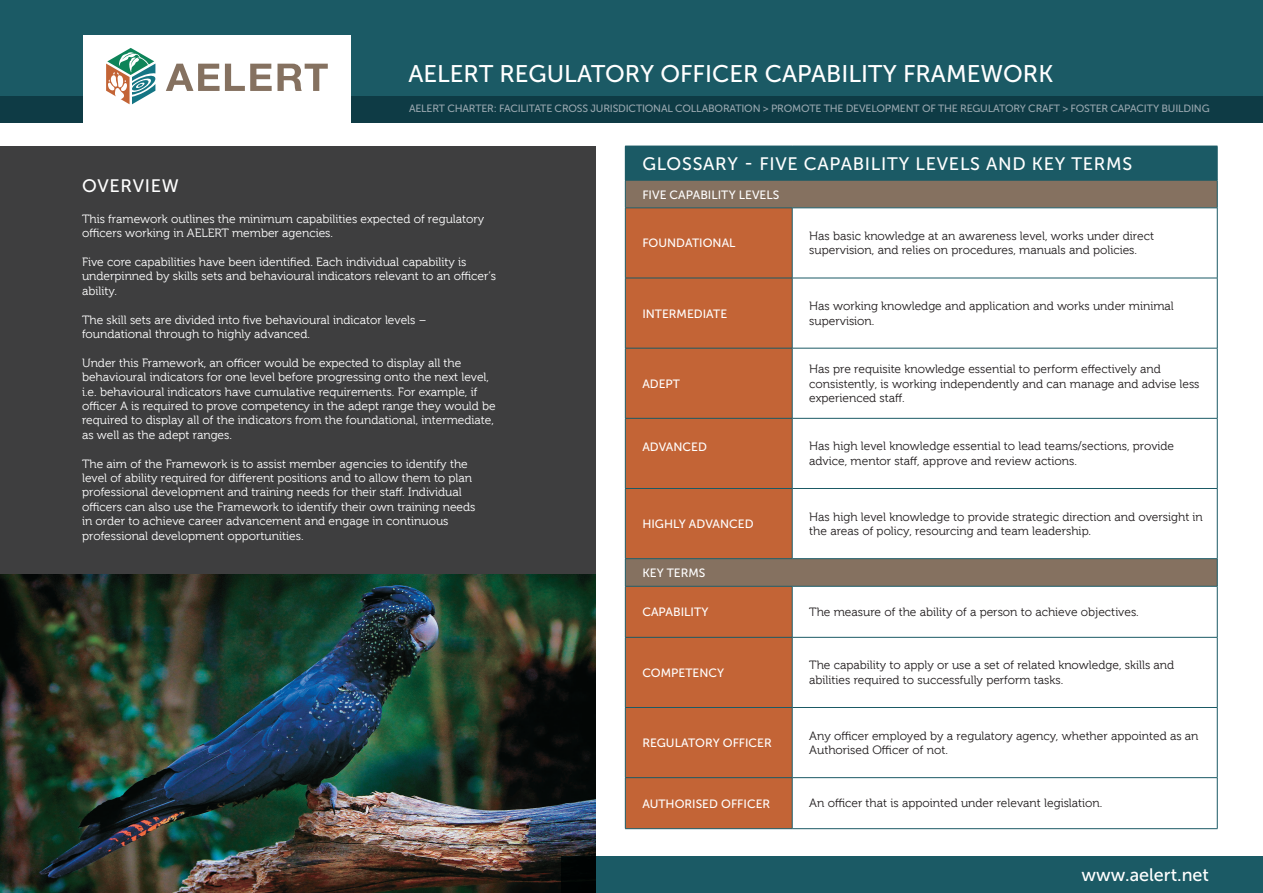
<style>
.page{position:relative;width:1263px;height:893px;background:#fff}
.page>*{position:absolute;margin:0;border:0;box-sizing:border-box;transform-origin:0 0}
.t1{font:24px "Museo Sans 500";color:#fff}
.t2{font:18px "Museo Sans 500";letter-spacing:.04em;color:#fff}
.t3{font:18px "Museo Sans 500";color:#fff}
.t4{font:12px/14.4px "Museo 300";color:#fff}
.t5{font:12px/14.4px "Museo 300";color:#231f20}
.t6{font:12px "Museo Sans 500";color:#fff}
.t7{font:10.5px "Museo Sans 500";letter-spacing:-.02em;color:#97a6ae}
</style>
<div class="page">
<div style="left:0;top:146px;width:595px;height:429px;background:#3e3e3f"></div>
<div style="left:0;top:0;width:1263px;height:123px;background:#1b5a65"></div>
<div style="left:0;top:96px;width:1263px;height:27px;background:#0e3b45"></div>
<div style="left:83px;top:36px;width:267px;height:99px;background:#fff"></div>
<svg style="left:166px;top:64px;width:162px;height:27px"></svg>
<svg style="left:106px;top:48px;width:50px;height:56px"></svg>
<div style="left:625px;top:146px;width:592px;height:34px;background:#1b5a65"></div>
<div style="left:626px;top:181px;width:591px;height:27px;background:#857160"></div>
<div style="left:626px;top:209px;width:166px;height:619px;background:#c36436"></div>
<svg style="left:792px;top:209px;width:425px;height:619px"></svg>
<hr style="left:1217px;top:146px;width:1px;height:34px;background:#1b5a65">
<hr style="left:625px;top:180px;width:167px;height:1px;background:#1b5a65">
<svg style="left:625px;top:181px;width:1px;height:27px"></svg>
<hr style="left:792px;top:180px;width:425px;height:1px;background:#1b5a65">
<svg style="left:1217px;top:180px;width:1px;height:28px"></svg>
<hr style="left:625px;top:208px;width:167px;height:1px;background:#1b5a65">
<hr style="left:625px;top:208px;width:1px;height:70px;background:#1b5a65">
<hr style="left:792px;top:208px;width:425px;height:1px;background:#1b5a65">
<hr style="left:792px;top:208px;width:1px;height:70px;background:#1b5a65">
<hr style="left:1217px;top:208px;width:1px;height:70px;background:#1b5a65">
<hr style="left:625px;top:278px;width:167px;height:1px;background:#1b5a65">
<hr style="left:625px;top:278px;width:1px;height:70px;background:#1b5a65">
<hr style="left:792px;top:278px;width:425px;height:1px;background:#1b5a65">
<hr style="left:792px;top:278px;width:1px;height:70px;background:#1b5a65">
<hr style="left:1217px;top:278px;width:1px;height:70px;background:#1b5a65">
<hr style="left:625px;top:348px;width:167px;height:1px;background:#1b5a65">
<hr style="left:625px;top:348px;width:1px;height:70px;background:#1b5a65">
<hr style="left:792px;top:348px;width:425px;height:1px;background:#1b5a65">
<hr style="left:792px;top:348px;width:1px;height:70px;background:#1b5a65">
<hr style="left:1217px;top:348px;width:1px;height:70px;background:#1b5a65">
<hr style="left:625px;top:418px;width:167px;height:1px;background:#1b5a65">
<hr style="left:625px;top:419px;width:1px;height:69px;background:#1b5a65">
<hr style="left:792px;top:418px;width:425px;height:1px;background:#1b5a65">
<hr style="left:792px;top:419px;width:1px;height:69px;background:#1b5a65">
<hr style="left:1217px;top:419px;width:1px;height:69px;background:#1b5a65">
<hr style="left:625px;top:488px;width:167px;height:1px;background:#1b5a65">
<hr style="left:625px;top:489px;width:1px;height:69px;background:#1b5a65">
<hr style="left:792px;top:488px;width:425px;height:1px;background:#1b5a65">
<hr style="left:792px;top:489px;width:1px;height:69px;background:#1b5a65">
<hr style="left:1217px;top:489px;width:1px;height:69px;background:#1b5a65">
<hr style="left:625px;top:558px;width:167px;height:1px;background:#1b5a65">
<svg style="left:625px;top:559px;width:1px;height:27px"></svg>
<hr style="left:792px;top:558px;width:425px;height:1px;background:#1b5a65">
<svg style="left:1217px;top:559px;width:1px;height:27px"></svg>
<hr style="left:625px;top:586px;width:167px;height:1px;background:#1b5a65">
<hr style="left:625px;top:586px;width:1px;height:51px;background:#1b5a65">
<hr style="left:792px;top:586px;width:425px;height:1px;background:#1b5a65">
<hr style="left:792px;top:586px;width:1px;height:51px;background:#1b5a65">
<hr style="left:1217px;top:586px;width:1px;height:51px;background:#1b5a65">
<hr style="left:625px;top:637px;width:167px;height:1px;background:#1b5a65">
<hr style="left:625px;top:637px;width:1px;height:70px;background:#1b5a65">
<hr style="left:792px;top:637px;width:425px;height:1px;background:#1b5a65">
<hr style="left:792px;top:637px;width:1px;height:70px;background:#1b5a65">
<hr style="left:1217px;top:637px;width:1px;height:70px;background:#1b5a65">
<hr style="left:625px;top:707px;width:167px;height:1px;background:#1b5a65">
<hr style="left:625px;top:708px;width:1px;height:69px;background:#1b5a65">
<hr style="left:792px;top:707px;width:425px;height:1px;background:#1b5a65">
<hr style="left:792px;top:708px;width:1px;height:69px;background:#1b5a65">
<hr style="left:1217px;top:708px;width:1px;height:69px;background:#1b5a65">
<hr style="left:625px;top:777px;width:167px;height:1px;background:#1b5a65">
<hr style="left:625px;top:778px;width:1px;height:50px;background:#1b5a65">
<hr style="left:792px;top:777px;width:425px;height:1px;background:#1b5a65">
<hr style="left:792px;top:778px;width:1px;height:50px;background:#1b5a65">
<hr style="left:1217px;top:778px;width:1px;height:50px;background:#1b5a65">
<hr style="left:625px;top:828px;width:167px;height:1px;background:#1b5a65">
<hr style="left:792px;top:828px;width:425px;height:1px;background:#1b5a65">
<img style="left:0;top:574px;width:595px;height:319px">
<div style="left:561px;top:857px;width:702px;height:36px;background:#1b5a65"></div>
<p class="t1" style="left:408px;top:60px;width:646px">AELERT REGULATORY OFFICER CAPABILITY FRAMEWORK</p>
<p class="t7" style="left:409px;top:102px;width:802px">AELERT CHARTER: FACILITATE CROSS JURISDICTIONAL COLLABORATION &gt; PROMOTE THE DEVELOPMENT OF THE REGULATORY CRAFT &gt; FOSTER CAPACITY BUILDING</p>
<p class="t2" style="left:82px;top:176px;width:98px">OVERVIEW</p>
<p class="t4" style="left:82px;top:212px;width:404px">This framework outlines the minimum capabilities expected of regulatory officers working in AELERT member agencies.</p>
<p class="t4" style="left:82px;top:255px;width:415px">Five core capabilities have been identified. Each individual capability is underpinned by skills sets and behavioural indicators relevant to an officer’s ability.</p>
<p class="t4" style="left:82px;top:312px;width:346px">The skill sets are divided into five behavioural indicator levels – foundational through to highly advanced.</p>
<p class="t4" style="left:82px;top:356px;width:415px">Under this Framework, an officer would be expected to display all the behavioural indicators for one level before progressing onto the next level, i.e. behavioural indicators have cumulative requirements. For example, if officer A is required to prove competency in the adept range they would be required to display all of the indicators from the foundational, intermediate, as well as the adept ranges.</p>
<p class="t4" style="left:82px;top:456px;width:395px">The aim of the Framework is to assist member agencies to identify the level of ability required for different positions and to allow them to plan professional development and training needs for their staff. Individual officers can also use the Framework to identify their own training needs in order to achieve career advancement and engage in continuous professional development opportunities.</p>
<p class="t2" style="left:642px;top:154px;width:491px">GLOSSARY - FIVE CAPABILITY LEVELS AND KEY TERMS</p>
<p class="t6" style="left:642px;top:188px;width:139px">FIVE CAPABILITY LEVELS</p>
<p class="t6" style="left:642px;top:237px;width:95px">FOUNDATIONAL</p>
<p class="t5" style="left:809px;top:229px;width:346px">Has basic knowledge at an awareness level, works under direct supervision, and relies on procedures, manuals and policies.</p>
<p class="t6" style="left:642px;top:307px;width:86px">INTERMEDIATE</p>
<p class="t5" style="left:809px;top:299px;width:366px">Has working knowledge and application and works under minimal supervision.</p>
<p class="t6" style="left:642px;top:377px;width:39px">ADEPT</p>
<p class="t5" style="left:809px;top:362px;width:392px">Has pre requisite knowledge essential to perform effectively and consistently, is working independently and can manage and advise less experienced staff.</p>
<p class="t6" style="left:642px;top:440px;width:66px">ADVANCED</p>
<p class="t5" style="left:809px;top:439px;width:366px">Has high level knowledge essential to lead teams/sections, provide advice, mentor staff, approve and review actions.</p>
<p class="t6" style="left:642px;top:517px;width:113px">HIGHLY ADVANCED</p>
<p class="t5" style="left:809px;top:510px;width:395px">Has high level knowledge to provide strategic direction and oversight in the areas of policy, resourcing and team leadership.</p>
<p class="t6" style="left:642px;top:566px;width:65px">KEY TERMS</p>
<p class="t6" style="left:642px;top:606px;width:68px">CAPABILITY</p>
<p class="t5" style="left:809px;top:605px;width:331px">The measure of the ability of a person to achieve objectives.</p>
<p class="t6" style="left:642px;top:666px;width:83px">COMPETENCY</p>
<p class="t5" style="left:809px;top:658px;width:366px">The capability to apply or use a set of related knowledge, skills and abilities required to successfully perform tasks.</p>
<p class="t6" style="left:642px;top:736px;width:131px">REGULATORY OFFICER</p>
<p class="t5" style="left:809px;top:728px;width:391px">Any officer employed by a regulatory agency, whether appointed as an<br>Authorised Officer of not.</p>
<p class="t6" style="left:642px;top:797px;width:129px">AUTHORISED OFFICER</p>
<p class="t5" style="left:809px;top:796px;width:295px">An officer that is appointed under relevant legislation.</p>
<p class="t3" style="left:1081px;top:865px;width:129px">www.aelert.net</p>
</div>
